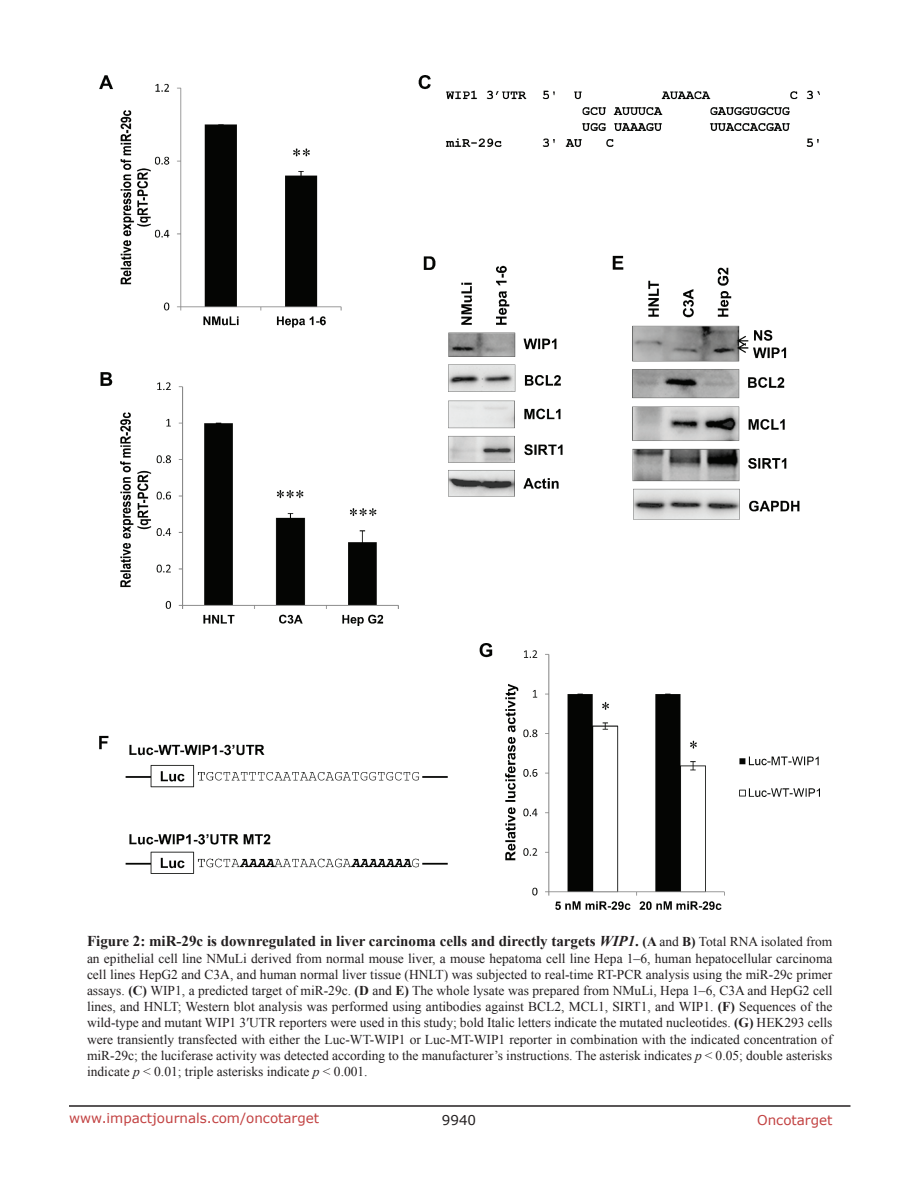
<style>
.page{position:relative;width:918px;height:1188px;background:#fff}
.page>*{position:absolute;margin:0;border:0;box-sizing:border-box;transform-origin:0 0}
.t1{font:700 15px "Times New Roman";color:#231f20}
.t2{font:13.5px/16.2px "Times New Roman";color:#231f20;text-align:justify}
.t3{font:13.5px "Verdana";color:#c24141}
.t4{font:13.5px "Verdana";color:#231f20}
.s1{font-style:italic}
.s2{font-size:13.5px}
.s3{font-weight:400;font-size:13.5px}
.s4{font-weight:700}
</style>
<div class="page">
<hr style="left:69px;top:1105px;width:781px;height:2px;background:#231f20">
<img style="left:100px;top:75px;width:720px;height:550px">
<img style="left:100px;top:644px;width:720px;height:265px">
<p class="t1" style="left:87px;top:931px;width:747px">Figure 2: miR-29c is downregulated in liver carcinoma cells and directly targets <span class="s1">WIP1</span>. <span class="s2">(A</span> <span class="s3">and</span> <span class="s2">B)</span> <span class="s3">Total RNA isolated from</span></p>
<p class="t2" style="left:87px;top:950px;width:747px">an epithelial cell line NMuLi derived from normal mouse liver, a mouse hepatoma cell line Hepa 1–6, human hepatocellular carcinoma cell lines HepG2 and C3A, and human normal liver tissue (HNLT) was subjected to real-time RT-PCR analysis using the miR-29c primer assays. <span class="s4">(C)</span> WIP1, a predicted target of miR-29c. <span class="s4">(D</span> and <span class="s4">E)</span> The whole lysate was prepared from NMuLi, Hepa 1–6, C3A and HepG2 cell lines, and HNLT; Western blot analysis was performed using antibodies against BCL2, MCL1, SIRT1, and WIP1. <span class="s4">(F)</span> Sequences of the wild-type and mutant WIP1 3′UTR reporters were used in this study; bold Italic letters indicate the mutated nucleotides. <span class="s4">(G)</span> HEK293 cells were transiently transfected with either the Luc-WT-WIP1 or Luc-MT-WIP1 reporter in combination with the indicated concentration of miR-29c; the luciferase activity was detected according to the manufacturer’s instructions. The asterisk indicates <span class="s1">p</span> &lt; 0.05; double asterisks indicate <span class="s1">p</span> &lt; 0.01; triple asterisks indicate <span class="s1">p</span> &lt; 0.001.</p>
<p class="t3" style="left:69px;top:1109px;width:252px">www.impactjournals.com/oncotarget</p>
<p class="t4" style="left:442px;top:1111px;width:36px">9940</p>
<p class="t3" style="left:757px;top:1111px;width:77px">Oncotarget</p>
</div>
